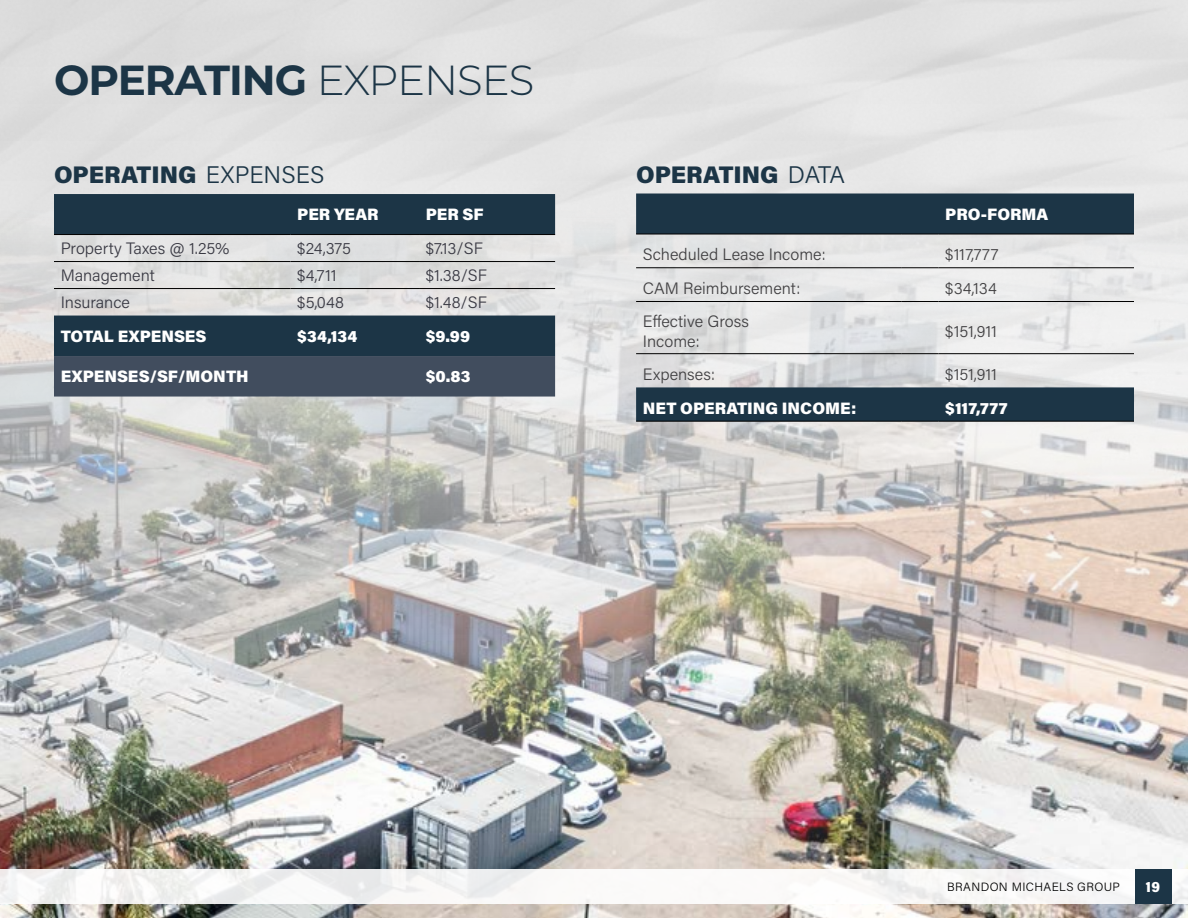
<style>
.page{position:relative;width:1188px;height:918px;background:#fff}
.page>*{position:absolute;margin:0;border:0;box-sizing:border-box;transform-origin:0 0}
.t1{font:700 42px "Montserrat";letter-spacing:-.025em;color:#1c3546}
.t2{font:900 24px "Acumin Pro";color:#1c3546}
.t3{font:300 16.5px/19.8px "Acumin Pro";color:#414042}
.t4{font:900 16.5px "Acumin Pro";color:#fff}
.t5{font:300 16.5px "Acumin Pro";color:#393943}
.t6{font:900 15px "Acumin Pro Semi Cond";color:#fff}
.t7{font:300 12px "Acumin Pro";letter-spacing:.035em;color:#000}
.s1{font-weight:300}
</style>
<div class="page">
<img style="left:0;top:211px;width:1188px;height:707px">
<svg style="left:54px;top:194px;width:501px;height:162px;background:#7c8991"></svg>
<div style="left:54px;top:356px;width:501px;height:41px;background:#414d5e"></div>
<hr style="left:54px;top:234px;width:237px;height:1px;background:#000">
<hr style="left:291px;top:234px;width:128px;height:1px;background:#000">
<hr style="left:419px;top:234px;width:136px;height:1px;background:#000">
<hr style="left:54px;top:261px;width:237px;height:1px;background:#000">
<hr style="left:291px;top:261px;width:128px;height:1px;background:#000">
<hr style="left:419px;top:261px;width:136px;height:1px;background:#000">
<hr style="left:54px;top:288px;width:237px;height:1px;background:#000">
<hr style="left:291px;top:288px;width:128px;height:1px;background:#000">
<hr style="left:419px;top:288px;width:136px;height:1px;background:#000">
<svg style="left:636px;top:194px;width:498px;height:227px;background:#a1aab0"></svg>
<hr style="left:636px;top:234px;width:266px;height:1px;background:#000">
<hr style="left:902px;top:234px;width:37px;height:1px;background:#000">
<hr style="left:939px;top:234px;width:195px;height:1px;background:#000">
<hr style="left:636px;top:267px;width:266px;height:1px;background:#000">
<hr style="left:902px;top:267px;width:37px;height:1px;background:#000">
<hr style="left:939px;top:267px;width:195px;height:1px;background:#000">
<hr style="left:636px;top:301px;width:266px;height:1px;background:#000">
<hr style="left:902px;top:301px;width:37px;height:1px;background:#000">
<hr style="left:939px;top:301px;width:195px;height:1px;background:#000">
<hr style="left:636px;top:353px;width:266px;height:1px;background:#000">
<hr style="left:902px;top:353px;width:37px;height:1px;background:#000">
<hr style="left:939px;top:353px;width:195px;height:1px;background:#000">
<hr style="left:636px;top:421px;width:266px;height:1px;background:#000">
<hr style="left:902px;top:421px;width:37px;height:1px;background:#000">
<hr style="left:939px;top:421px;width:195px;height:1px;background:#000">
<div style="left:0;top:869px;width:1188px;height:35px;background:linear-gradient(to right,#f3f3f3,#f9f9f8)"></div>
<div style="left:1135px;top:869px;width:36px;height:35px;background:#1c3546"></div>
<h1 class="t1" style="left:54px;top:49px;width:482px">OPERATING <span class="s1">EXPENSES</span></h1>
<h2 class="t2" style="left:54px;top:158px;width:272px">OPERATING <span class="s1">EXPENSES</span></h2>
<p class="t4" style="left:297px;top:203px;width:83px">PER YEAR</p>
<p class="t4" style="left:426px;top:203px;width:59px">PER SF</p>
<p class="t5" style="left:61px;top:237px;width:170px">Property Taxes @ 1.25%</p>
<p class="t5" style="left:297px;top:237px;width:55px">$24,375</p>
<p class="t5" style="left:426px;top:237px;width:59px">$7.13/SF</p>
<p class="t5" style="left:61px;top:264px;width:96px">Management</p>
<p class="t5" style="left:297px;top:264px;width:41px">$4,711</p>
<p class="t5" style="left:426px;top:264px;width:63px">$1.38/SF</p>
<p class="t5" style="left:61px;top:291px;width:71px">Insurance</p>
<p class="t5" style="left:297px;top:291px;width:48px">$5,048</p>
<p class="t5" style="left:426px;top:291px;width:63px">$1.48/SF</p>
<p class="t4" style="left:61px;top:324px;width:147px">TOTAL EXPENSES</p>
<p class="t4" style="left:297px;top:324px;width:62px">$34,134</p>
<p class="t4" style="left:426px;top:324px;width:46px">$9.99</p>
<p class="t4" style="left:61px;top:365px;width:190px">EXPENSES/SF/MONTH</p>
<p class="t4" style="left:426px;top:365px;width:46px">$0.83</p>
<h2 class="t2" style="left:636px;top:158px;width:210px">OPERATING <span class="s1">DATA</span></h2>
<p class="t4" style="left:945px;top:202px;width:105px">PRO-FORMA</p>
<p class="t3" style="left:643px;top:244px;width:184px">Scheduled Lease Income:</p>
<p class="t3" style="left:945px;top:244px;width:55px">$117,777</p>
<p class="t3" style="left:643px;top:278px;width:159px">CAM Reimbursement:</p>
<p class="t3" style="left:945px;top:278px;width:53px">$34,134</p>
<p class="t3" style="left:643px;top:311px;width:108px">Effective Gross<br>Income:</p>
<p class="t3" style="left:945px;top:321px;width:53px">$151,911</p>
<p class="t3" style="left:643px;top:364px;width:74px">Expenses:</p>
<p class="t3" style="left:945px;top:364px;width:53px">$151,911</p>
<p class="t4" style="left:643px;top:396px;width:215px">NET OPERATING INCOME:</p>
<p class="t4" style="left:945px;top:396px;width:64px">$117,777</p>
<p class="t7" style="left:947px;top:878px;width:175px">BRANDON MICHAELS GROUP</p>
<p class="t6" style="left:1146px;top:876px;width:16px">19</p>
</div>
